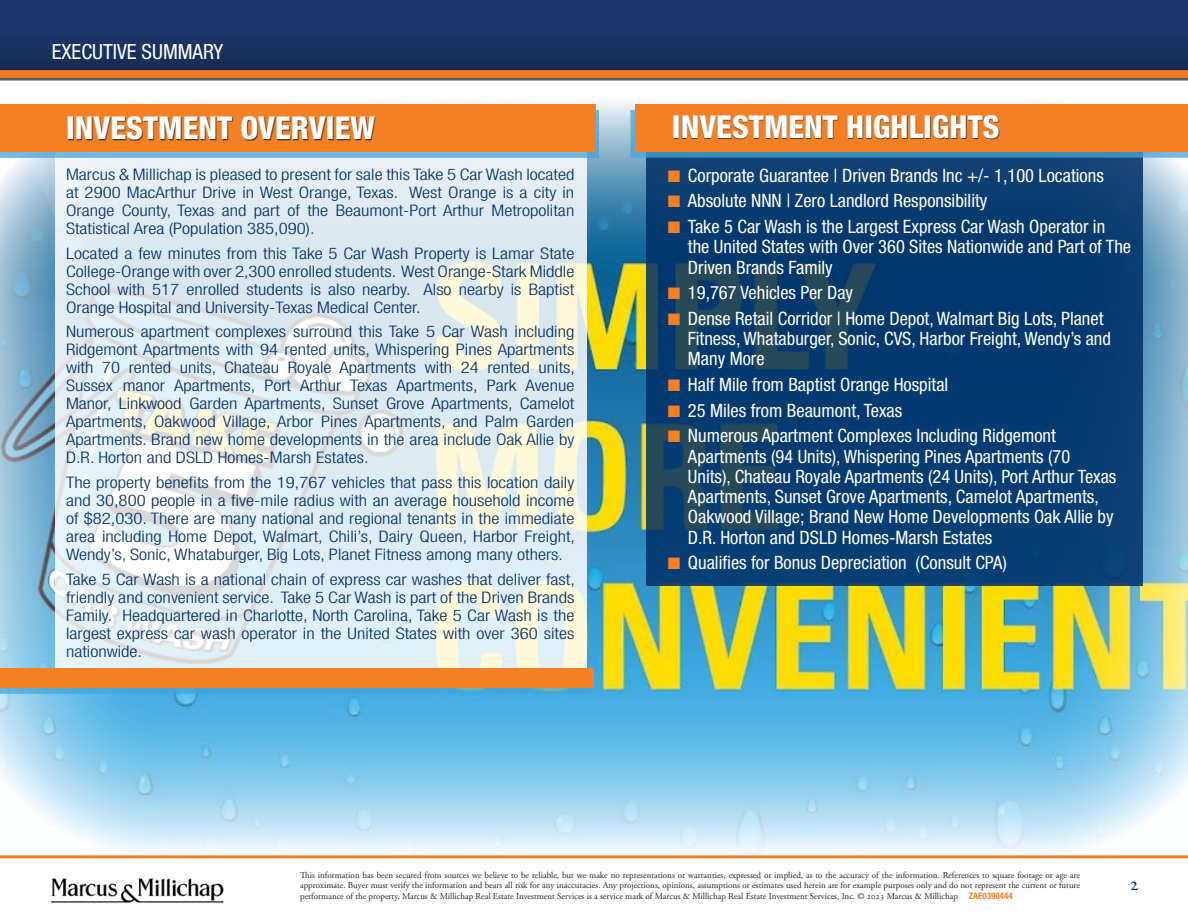
<style>
.page{position:relative;width:1188px;height:918px;background:#fff}
.page>*{position:absolute;margin:0;border:0;box-sizing:border-box;transform-origin:0 0}
.Section_Titles{font:800 condensed 31.5px "Helvetica Neue LT Std";color:#fff}
.t1{font:condensed 21px "Helvetica Neue LT Std";color:#fff}
.t2{font:19.5px "Adobe Garamond Pro";color:#003067}
.t3{font:condensed 18.45px/20.2px "Helvetica Neue LT Std";color:#fff}
.t4{font:300 condensed 15.9px/18px "Helvetica Neue LT Std";color:#003067;text-align:justify;scale:1.18 1}
.t5{font:9px/10.8px "Adobe Garamond Pro";color:#231f20;text-align:justify}
.s1{font-size:16.2px}
.s2{color:#f48026}
.s3{font-family:"Helvetica Neue LT Std";font-weight:700;font-stretch:condensed;color:#f48026}
</style>
<div class="page">
<img style="left:36px;top:858px;width:205px;height:46px">
<div style="left:0;top:0;width:1188px;height:81px;background:#5c5959"></div>
<img style="left:0;top:0;width:1188px;height:78px">
<img style="left:0;top:101px;width:1188px;height:754px">
<svg style="left:646px;top:157px;width:497px;height:429px;background:#093d6f"></svg>
<svg style="left:55px;top:157px;width:532px;height:512px;background:#e4edef"></svg>
<div style="left:0;top:110px;width:599px;height:47px;background:#6eb8e2"></div>
<div style="left:0;top:104px;width:595px;height:48px;background:#f48026"></div>
<div style="left:631px;top:110px;width:557px;height:47px;background:#44a5dc;opacity:.75"></div>
<div style="left:635px;top:105px;width:553px;height:47px;background:#f48026"></div>
<div style="left:674px;top:116px;width:325px;height:23px;background:#231f20;opacity:.75"></div>
<div style="left:68px;top:117px;width:307px;height:23px;background:#231f20;opacity:.75"></div>
<div style="left:0;top:674px;width:598px;height:19px;background:#44a5dc;opacity:.75"></div>
<div style="left:0;top:669px;width:594px;height:19px;background:#f48026"></div>
<hr style="left:0;top:855px;width:1188px;height:3px;background:#f48026">
<p class="t1" style="left:52px;top:40px;width:173px">EXECUTIVE SUMMARY</p>
<p class="Section_Titles" style="left:66px;top:108px;width:310px">INVESTMENT OVERVIEW</p>
<p class="Section_Titles" style="left:672px;top:107px;width:329px">INVESTMENT HIGHLIGHTS</p>
<p class="t4" style="left:66px;top:165px;width:432px">Marcus &amp; Millichap is pleased to present for sale this Take 5 Car Wash located at 2900 MacArthur Drive in West Orange, Texas. West Orange is a city in Orange County, Texas and part of the Beaumont-Port Arthur Metropolitan Statistical Area (Population 385,090).</p>
<p class="t4" style="left:66px;top:244px;width:432px">Located a few minutes from this Take 5 Car Wash Property is Lamar State College-Orange with over 2,300 enrolled students. West Orange-Stark Middle School with 517 enrolled students is also nearby. Also nearby is Baptist Orange Hospital and University-Texas Medical Center.</p>
<p class="t4" style="left:66px;top:323px;width:433px">Numerous apartment complexes surround this Take 5 Car Wash including Ridgemont Apartments with 94 rented units, Whispering Pines Apartments with 70 rented units, Chateau Royale Apartments with 24 rented units, Sussex manor Apartments, Port Arthur Texas Apartments, Park Avenue Manor, Linkwood Garden Apartments, Sunset Grove Apartments, Camelot Apartments, Oakwood Village, Arbor Pines Apartments, and Palm Garden Apartments. Brand new home developments in the area include Oak Allie by D.R. Horton and DSLD Homes-Marsh Estates.</p>
<p class="t4" style="left:66px;top:473px;width:433px">The property benefits from the 19,767 vehicles that pass this location daily and 30,800 people in a five-mile radius with an average household income of $82,030. There are many national and regional tenants in the immediate area including Home Depot, Walmart, Chili’s, Dairy Queen, Harbor Freight, Wendy’s, Sonic, Whataburger, Big Lots, Planet Fitness among many others.</p>
<p class="t4" style="left:66px;top:570px;width:433px">Take 5 Car Wash is a national chain of express car washes that deliver fast, friendly and convenient service. Take 5 Car Wash is part of the Driven Brands Family. Headquartered in Charlotte, North Carolina, Take 5 Car Wash is the largest express car wash operator in the United States with over 360 sites nationwide<span class="s1">.</span></p>
<p class="t3" style="left:668px;top:165px;width:438px"><span class="s2">■</span> Corporate Guarantee | Driven Brands Inc +/- 1,100 Locations</p>
<p class="t3" style="left:668px;top:191px;width:321px"><span class="s2">■</span> Absolute NNN | Zero Landlord Responsibility</p>
<p class="t3" style="left:688px;top:216px;width:445px;text-indent:-20px"><span class="s2">■</span> Take 5 Car Wash is the Largest Express Car Wash Operator in the United States with Over 360 Sites Nationwide and Part of The<br>Driven Brands Family</p>
<p class="t3" style="left:668px;top:282px;width:187px"><span class="s2">■</span> 19,767 Vehicles Per Day</p>
<p class="t3" style="left:688px;top:308px;width:425px;text-indent:-20px"><span class="s2">■</span> Dense Retail Corridor | Home Depot, Walmart Big Lots, Planet<br>Fitness, Whataburger, Sonic, CVS, Harbor Freight, Wendy’s and<br>Many More</p>
<p class="t3" style="left:668px;top:374px;width:282px"><span class="s2">■</span> Half Mile from Baptist Orange Hospital</p>
<p class="t3" style="left:668px;top:400px;width:236px"><span class="s2">■</span> 25 Miles from Beaumont, Texas</p>
<p class="t3" style="left:688px;top:425px;width:430px;text-indent:-20px"><span class="s2">■</span> Numerous Apartment Complexes Including Ridgemont Apartments (94 Units), Whispering Pines Apartments (70<br>Units), Chateau Royale Apartments (24 Units), Port Arthur Texas Apartments, Sunset Grove Apartments, Camelot Apartments, Oakwood Village; Brand New Home Developments Oak Allie by D.R. Horton and DSLD Homes-Marsh Estates</p>
<p class="t3" style="left:668px;top:552px;width:341px"><span class="s2">■</span> Qualifies for Bonus Depreciation (Consult CPA)</p>
<p class="t5" style="left:300px;top:870px;width:781px">This information has been secured from sources we believe to be reliable, but we make no representations or warranties, expressed or implied, as to the accuracy of the information. References to square footage or age are approximate. Buyer must verify the information and bears all risk for any inaccuracies. Any projections, opinions, assumptions or estimates used herein are for example purposes only and do not represent the current or future performance of the property. Marcus &amp; Millichap Real Estate Investment Services is a service mark of Marcus &amp; Millichap Real Estate Investment Services, Inc. © 2023 Marcus &amp; Millichap <span class="s3">ZAE0390444</span></p>
<p class="t2" style="left:1130px;top:872px;width:11px">2</p>
</div>
